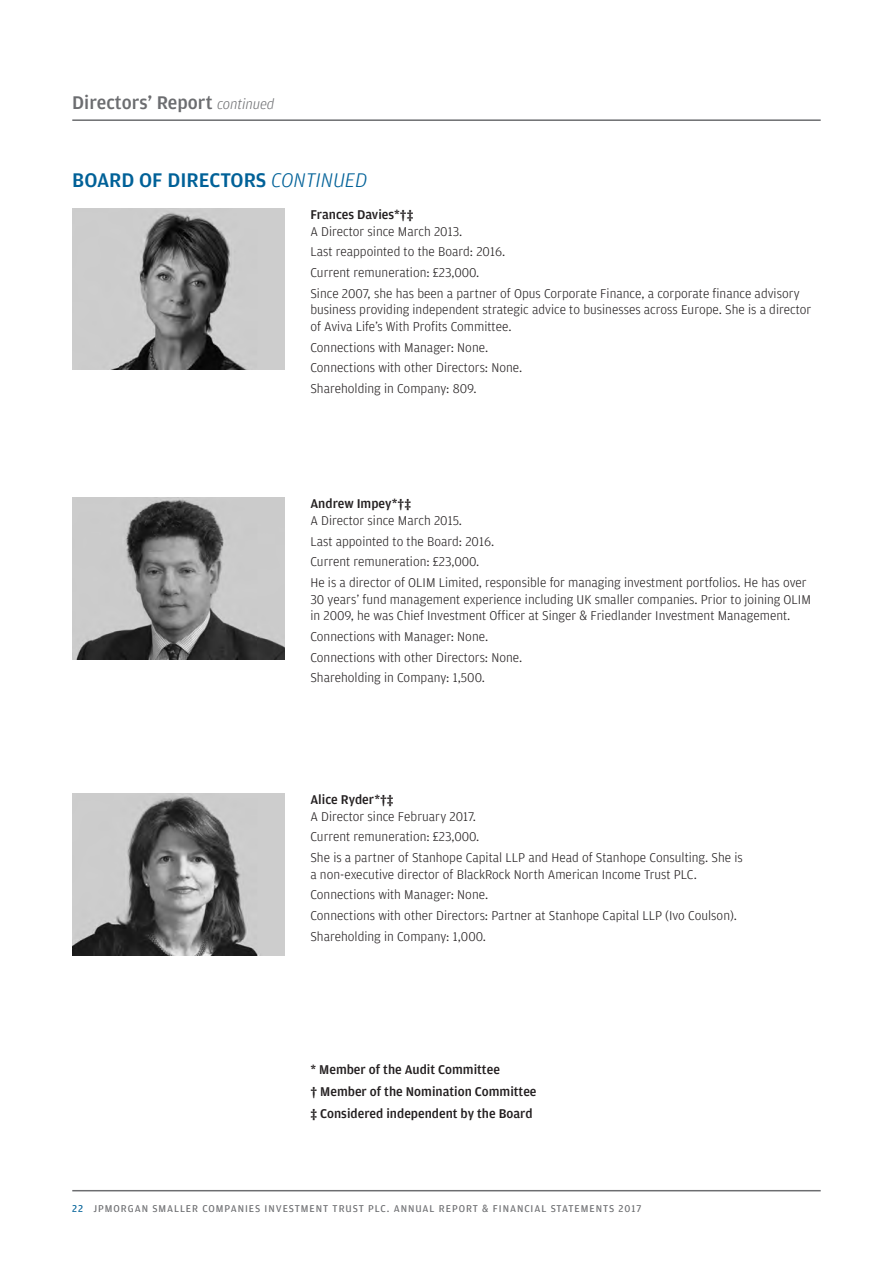
<style>
.page{position:relative;width:893px;height:1263px;background:#fff}
.page>*{position:absolute;margin:0;border:0;box-sizing:border-box;transform-origin:0 0}
.t1{font:500 21px "Amplitude";color:#006198}
.t2{font:500 19.5px "Amplitude";color:#6c6d70}
.t3{font:300 13.5px/20.7px "Amplitude";color:#231f20}
.t4{font:500 13.5px/22.2px "Amplitude";color:#231f20}
.t5{font:10.5px "Amplitude";letter-spacing:.09em;color:#6c6d70}
.s1{font-weight:300;font-style:italic;font-size:15px}
.s2{font-weight:300;font-style:italic}
.s3{color:#006198}
</style>
<div class="page">
<hr style="left:72px;top:1190px;width:749px;height:1px;background:#6c6d70">
<hr style="left:72px;top:119px;width:749px;height:2px;background:#6c6d70">
<img style="left:72px;top:208px;width:213px;height:162px">
<img style="left:72px;top:497px;width:213px;height:162px">
<img style="left:72px;top:793px;width:213px;height:162px">
<h2 class="t2" style="left:72px;top:90px;width:204px">Directors’ Report <span class="s1">continued</span></h2>
<h1 class="t1" style="left:72px;top:167px;width:296px">BOARD OF DIRECTORS <span class="s2">CONTINUED</span></h1>
<p class="t4" style="left:310px;top:203px;width:105px">Frances Davies*†‡</p>
<p class="t3" style="left:310px;top:221px;width:491px">A Director since March 2013.<br>Last reappointed to the Board: 2016.<br>Current remuneration: £23,000.<br>Since 2007, she has been a partner of Opus Corporate Finance, a corporate finance advisory</p>
<p class="t3" style="left:310px;top:301px;width:502px;line-height:16.5px">business providing independent strategic advice to businesses across Europe. She is a director of Aviva Life’s With Profits Committee.</p>
<p class="t3" style="left:310px;top:337px;width:214px">Connections with Manager: None.<br>Connections with other Directors: None.<br>Shareholding in Company: 809.</p>
<p class="t4" style="left:310px;top:493px;width:102px">Andrew Impey*†‡</p>
<p class="t3" style="left:310px;top:510px;width:498px">A Director since March 2015.<br>Last appointed to the Board: 2016.<br>Current remuneration: £23,000.<br>He is a director of OLIM Limited, responsible for managing investment portfolios. He has over</p>
<p class="t3" style="left:310px;top:591px;width:502px;line-height:16.5px">30 years’ fund management experience including UK smaller companies. Prior to joining OLIM in 2009, he was Chief Investment Officer at Singer &amp; Friedlander Investment Management.</p>
<p class="t3" style="left:310px;top:626px;width:214px">Connections with Manager: None.<br>Connections with other Directors: None.<br>Shareholding in Company: 1,500.</p>
<p class="t4" style="left:310px;top:788px;width:85px">Alice Ryder*†‡</p>
<p class="t3" style="left:310px;top:806px;width:434px">A Director since February 2017.<br>Current remuneration: £23,000.<br>She is a partner of Stanhope Capital LLP and Head of Stanhope Consulting. She is</p>
<p class="t3" style="left:310px;top:864px;width:428px">a non-executive director of BlackRock North American Income Trust PLC.<br>Connections with Manager: None.<br>Connections with other Directors: Partner at Stanhope Capital LLP (Ivo Coulson).<br>Shareholding in Company: 1,000.</p>
<p class="t4" style="left:310px;top:1058px;width:228px">* Member of the Audit Committee<br>† Member of the Nomination Committee ‡ Considered independent by the Board</p>
<p class="t5" style="left:72px;top:1202px;width:571px"><span class="s3">22</span> JPMORGAN SMALLER COMPANIES INVESTMENT TRUST PLC. ANNUAL REPORT &amp; FINANCIAL STATEMENTS 2017</p>
</div>
